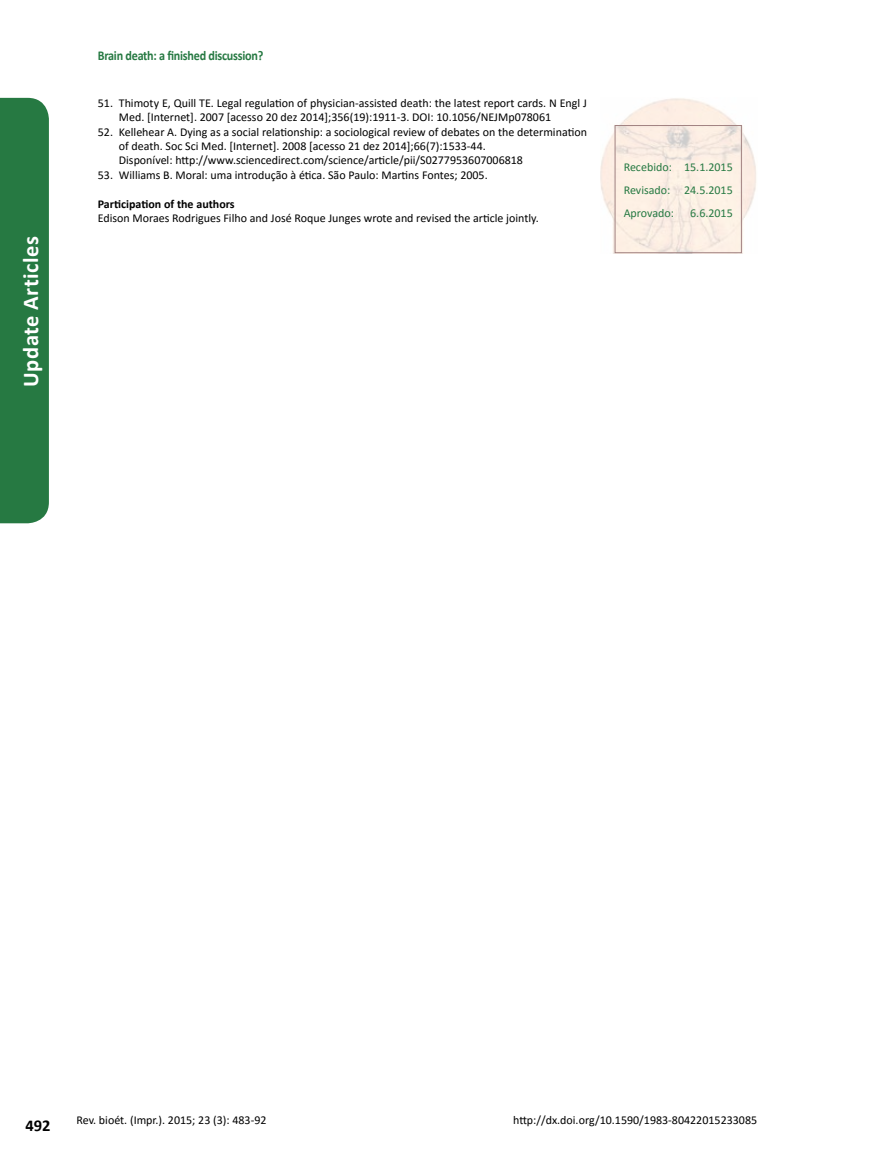
<style>
.page{position:relative;width:872px;height:1170px;background:#fff}
.page>*{position:absolute;margin:0;border:0;box-sizing:border-box;transform-origin:0 0}
.t1{font:700 22.5px "Calibri";letter-spacing:.02em;color:#fff}
.t2{font:700 16.5px "Calibri";color:#000}
.t3{font:700 13.5px "Calibri";letter-spacing:-.02em;color:#267942;scale:.9 1}
.t4{font:12px/14.4px "Calibri";color:#000}
.t5{font:12px/23px "Calibri";color:#267942;text-align:justify}
.t6{font:700 12px "Calibri";color:#000}
</style>
<div class="page">
<img style="left:600px;top:98px;width:156px;height:155px">
<div style="left:615px;top:125px;width:126px;height:128px;border:1px solid #a38483"></div>
<div style="left:0;top:98px;width:49px;height:425px;background:#267942"></div>
<h1 class="t1" style="left:15px;top:386px;width:152px;rotate:-90deg">Update Articles</h1>
<p class="t3" style="left:98px;top:46px;width:185px">Brain death: a finished discussion?</p>
<p class="t4" style="left:119px;top:95px;width:469px;text-indent:-21px">51. Thimoty E, Quill TE. Legal regulation of physician-assisted death: the latest report cards. N Engl J<br>Med. [Internet]. 2007 [acesso 20 dez 2014];356(19):1911-3. DOI: 10.1056/NEJMp078061</p>
<p class="t4" style="left:119px;top:124px;width:469px;text-indent:-21px">52. Kellehear A. Dying as a social relationship: a sociological review of debates on the determination of death. Soc Sci Med. [Internet]. 2008 [acesso 21 dez 2014];66(7):1533-44.<br>Disponível: http://www.sciencedirect.com/science/article/pii/S0277953607006818</p>
<p class="t4" style="left:98px;top:167px;width:391px">53. Williams B. Moral: uma introdução à ética. São Paulo: Martins Fontes; 2005.</p>
<p class="t6" style="left:98px;top:195px;width:138px">Participation of the authors</p>
<p class="t4" style="left:98px;top:210px;width:442px">Edison Moraes Rodrigues Filho and José Roque Junges wrote and revised the article jointly.</p>
<p class="t5" style="left:623px;top:155px;width:111px">Recebido: 15.1.2015<br>Revisado: 24.5.2015<br>Aprovado:</p>
<p class="t5" style="left:690px;top:201px;width:44px">6.6.2015</p>
<h2 class="t2" style="left:26px;top:1113px;width:27px">492</h2>
<p class="t4" style="left:77px;top:1112px;width:191px">Rev. bioét. (Impr.). 2015; 23 (3): 483-92</p>
<p class="t4" style="left:513px;top:1112px;width:245px">http://dx.doi.org/10.1590/1983-80422015233085</p>
</div>
